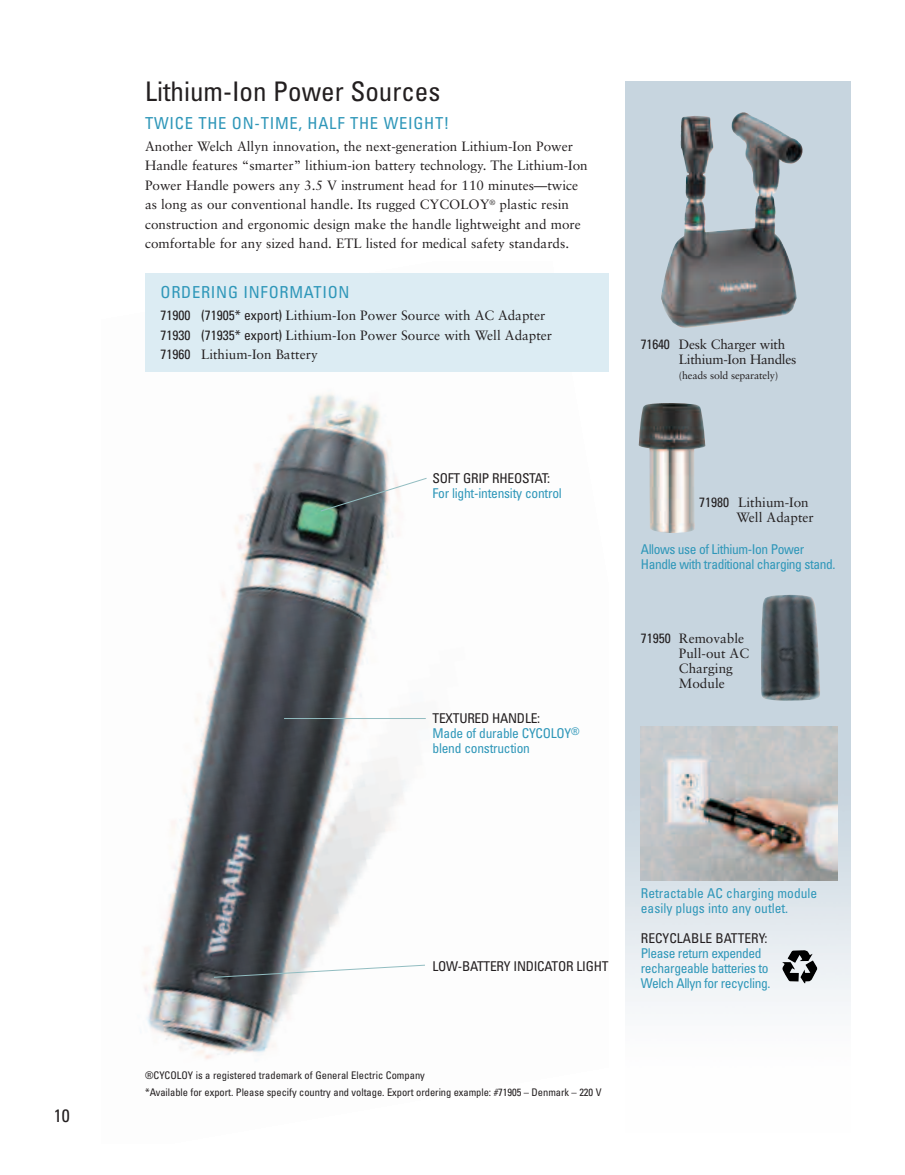
<style>
.page{position:relative;width:905px;height:1175px;background:#fff}
.page>*{position:absolute;margin:0;border:0;box-sizing:border-box;transform-origin:0 0}
.t1{font:condensed 27px "Univers";color:#231f20}
.t2{font:condensed 18px "Univers";color:#231f20}
.t3{font:condensed 16.5px "Univers";letter-spacing:.045em;color:#2f97b9}
.t4{font:13.5px/19.5px "Sabon";color:#231f20}
.t5{font:condensed 13.5px/15px "Univers";letter-spacing:-.02em;color:#2f97b9}
.t6{font:condensed 13.5px/15px "Univers";color:#2f97b9}
.t7{font:condensed 13.5px "Univers";letter-spacing:-.02em;color:#231f20}
.t8{font:13.5px/15px "Sabon";letter-spacing:-.02em;color:#231f20}
.t9{font:condensed 13.5px "Univers";color:#231f20}
.t10{font:condensed 10.5px/16.6px "Univers";letter-spacing:-.005em;color:#231f20}
.t11{font:10.5px "Sabon";letter-spacing:-.015em;color:#231f20}
.s1{font-family:"Univers";font-stretch:condensed}
.s2{color:#231f20}
</style>
<div class="page">
<img style="left:626px;top:81px;width:224px;height:927px">
<img style="left:142px;top:393px;width:264px;height:667px">
<svg style="left:320px;top:477px;width:107px;height:35px"></svg>
<img style="left:638px;top:403px;width:67px;height:130px">
<hr style="left:284px;top:718px;width:142px;height:1px;background:#92bdc1">
<img style="left:752px;top:159px;width:44px;height:161px">
<img style="left:760px;top:595px;width:61px;height:106px">
<img style="left:640px;top:726px;width:197px;height:154px">
<div style="left:145px;top:273px;width:464px;height:99px;background:#dcecf3"></div>
<svg style="left:213px;top:964px;width:212px;height:14px"></svg>
<svg style="left:781px;top:950px;width:36px;height:33px"></svg>
<h2 class="t2" style="left:54px;top:1108px;width:17px">10</h2>
<h1 class="t1" style="left:145px;top:81px;width:297px">Lithium-Ion Power Sources</h1>
<p class="t3" style="left:145px;top:117px;width:306px">TWICE THE ON-TIME, HALF THE WEIGHT!</p>
<p class="t4" style="left:145px;top:137px;width:444px">Another Welch Allyn innovation, the next-generation Lithium-Ion Power Handle features “smarter” lithium-ion battery technology. The Lithium-Ion Power Handle powers any 3.5 V instrument head for 110 minutes—twice as long as our conventional handle. Its rugged CYCOLOY<sup>®</sup> plastic resin construction and ergonomic design make the handle lightweight and more comfortable for any sized hand. ETL listed for medical safety standards.</p>
<p class="t3" style="left:160px;top:286px;width:190px">ORDERING INFORMATION</p>
<p class="t4" style="left:160px;top:307px;width:393px"><span class="s1">71900 (71905* export)</span> Lithium-Ion Power Source with AC Adapter<br><span class="s1">71930 (71935* export)</span> Lithium-Ion Power Source with Well Adapter<br><span class="s1">71960</span> Lithium-Ion Battery</p>
<p class="t7" style="left:432px;top:473px;width:119px">SOFT GRIP RHEOSTAT:</p>
<p class="t5" style="left:432px;top:487px;width:131px">For light-intensity control</p>
<p class="t5" style="left:432px;top:711px;width:149px"><span class="s2">TEXTURED HANDLE:<br></span>Made of durable CYCOLOY<sup>® </sup>blend construction</p>
<p class="t8" style="left:679px;top:337px;width:119px;text-indent:-38px"><span class="s1">71640</span> Desk Charger with<br>Lithium-Ion Handles</p>
<p class="t11" style="left:679px;top:370px;width:101px">(heads sold separately)</p>
<p class="t4" style="left:736px;top:495px;width:79px;line-height:15px;text-indent:-37px"><span class="s1">71980</span> Lithium-Ion<br>Well Adapter</p>
<p class="t5" style="left:640px;top:543px;width:196px">Allows use of Lithium-Ion Power<br>Handle with traditional charging stand.</p>
<p class="t4" style="left:679px;top:631px;width:72px;line-height:15px;text-indent:-38px"><span class="s1">71950</span> Removable<br>Pull-out AC<br>Charging<br>Module</p>
<p class="t7" style="left:432px;top:961px;width:177px">LOW-BATTERY INDICATOR LIGHT</p>
<p class="t10" style="left:145px;top:1068px;width:458px">®CYCOLOY is a registered trademark of General Electric Company<br>*Available for export. Please specify country and voltage. Export ordering example: #71905 – Denmark – 220 V</p>
<p class="t6" style="left:640px;top:886px;width:178px">Retractable AC charging module easily plugs into any outlet.</p>
<p class="t9" style="left:640px;top:933px;width:128px">RECYCLABLE BATTERY:</p>
<p class="t5" style="left:640px;top:946px;width:131px">Please return expended rechargeable batteries to<br>Welch Allyn for recycling.</p>
</div>
